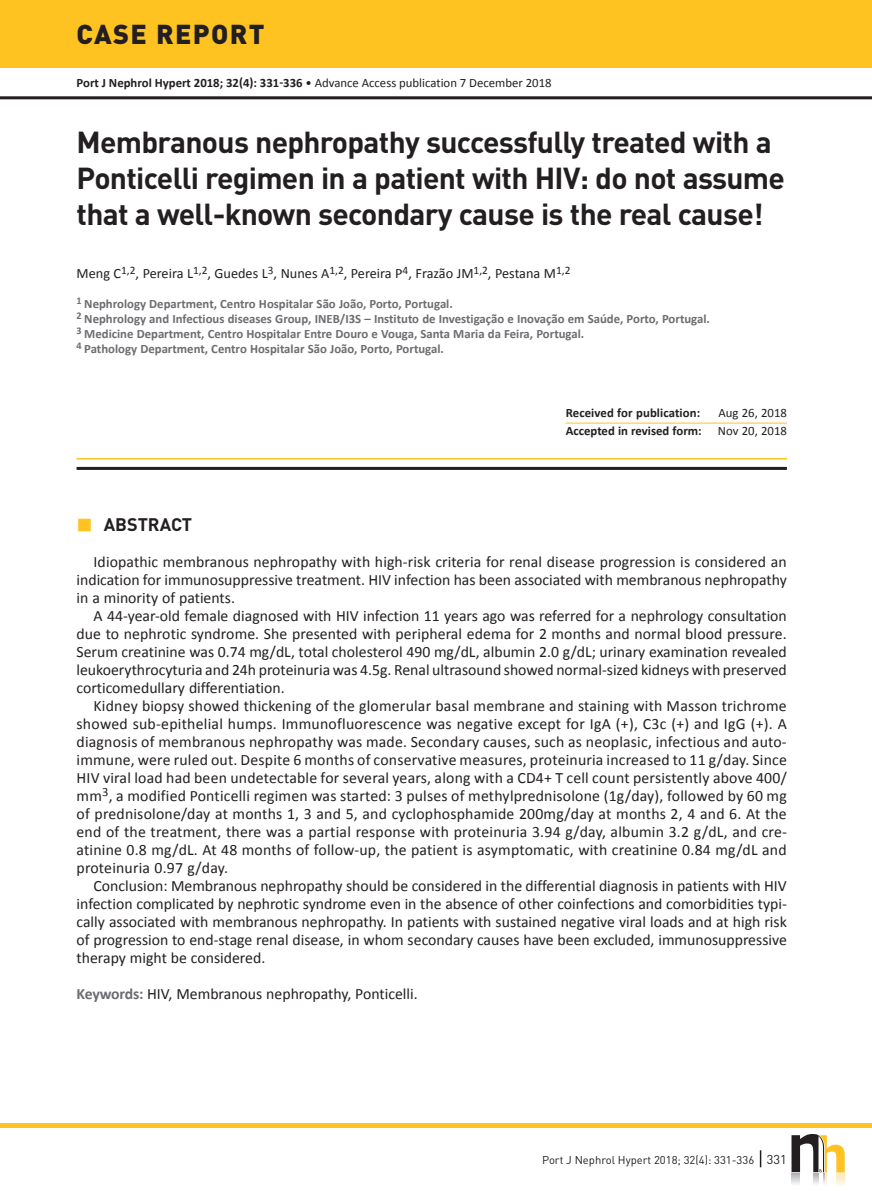
<style>
.page{position:relative;width:872px;height:1191px;background:#fff}
.page>*{position:absolute;margin:0;border:0;box-sizing:border-box;transform-origin:0 0}
.t1{font:700 30px/36px "DIN";letter-spacing:-.025em;color:#231f20}
.t2{font:900 27px "DIN";letter-spacing:.05em;color:#231f20}
.t3{font:700 18px "DIN";color:#231f20}
.t4{font:15.75px/18px "Calibri";color:#231f20;text-align:justify}
.t5{font:14.25px "Calibri";color:#231f20}
.t6{font:700 12.75px/15px "Calibri";color:#6c6d70}
.t7{font:12.75px "Calibri";color:#231f20}
.t8{font:700 12.75px "Calibri";color:#231f20}
.t9{font:11.25px "DIN";color:#231f20}
.s1{font-weight:700}
.s2{font-weight:700;color:#6c6d70}
.s3{font-size:12.75px}
</style>
<div class="page">
<hr style="left:0;top:96px;width:872px;height:3px;background:#231f20">
<hr style="left:0;top:1123px;width:872px;height:4px;background:#fec221">
<svg style="left:760px;top:1150px;width:1px;height:17px"></svg>
<div style="left:0;top:0;width:872px;height:68px;background:#fec221"></div>
<svg style="left:791px;top:1134px;width:53px;height:51px"></svg>
<hr style="left:77px;top:458px;width:710px;height:1px;background:#fec221">
<hr style="left:77px;top:467px;width:710px;height:3px;background:#231f20">
<hr style="left:566px;top:423px;width:221px;height:1px;background:#fec221">
<h2 class="t2" style="left:77px;top:16px;width:189px">CASE REPORT</h2>
<p class="t7" style="left:77px;top:75px;width:476px"><span class="s1">Port J Nephrol Hypert 2018; 32(4): 331-336</span> • Advance Access publication 7 December 2018</p>
<h1 class="t1" style="left:77px;top:123px;width:710px">Membranous nephropathy successfully treated with a<br>Ponticelli regimen in a patient with HIV: do not assume that a well-known secondary cause is the real cause!</h1>
<p class="t5" style="left:77px;top:265px;width:495px">Meng C<sup>1,2</sup>, Pereira L<sup>1,2</sup>, Guedes L<sup>3</sup>, Nunes A<sup>1,2</sup>, Pereira P<sup>4</sup>, Frazão JM<sup>1,2</sup>, Pestana M<sup>1,2</sup></p>
<p class="t6" style="left:77px;top:296px;width:635px"><sup>1</sup> Nephrology Department, Centro Hospitalar São João, Porto, Portugal.<br><sup>2</sup> Nephrology and Infectious diseases Group, INEB/I3S – Instituto de Investigação e Inovação em Saúde, Porto, Portugal.<br><sup>3</sup> Medicine Department, Centro Hospitalar Entre Douro e Vouga, Santa Maria da Feira, Portugal.<br><sup>4</sup> Pathology Department, Centro Hospitalar São João, Porto, Portugal.</p>
<p class="t8" style="left:566px;top:405px;width:136px">Received for publication:</p>
<p class="t7" style="left:718px;top:405px;width:70px">Aug 26, 2018</p>
<p class="t8" style="left:566px;top:423px;width:137px">Accepted in revised form:</p>
<p class="t7" style="left:718px;top:423px;width:70px">Nov 20, 2018</p>
<p class="t3" style="left:104px;top:513px;width:90px">ABSTRACT</p>
<p class="t4" style="left:77px;top:552px;width:712px;text-indent:17px">Idiopathic membranous nephropathy with high-risk criteria for renal disease progression is considered an indication for immunosuppressive treatment. HIV infection has been associated with membranous nephropathy in a minority of patients.</p>
<p class="t4" style="left:77px;top:606px;width:712px;text-indent:17px">A 44-year-old female diagnosed with HIV infection 11 years ago was referred for a nephrology consultation due to nephrotic syndrome. She presented with peripheral edema for 2 months and normal blood pressure.<br>Serum creatinine was 0.74 mg/dL, total cholesterol 490 mg/dL, albumin 2.0 g/dL; urinary examination revealed leukoerythrocyturia and 24h proteinuria was 4.5g. Renal ultrasound showed normal-sized kidneys with preserved corticomedullary differentiation.</p>
<p class="t4" style="left:77px;top:696px;width:712px;text-indent:17px">Kidney biopsy showed thickening of the glomerular basal membrane and staining with Masson trichrome showed sub-epithelial humps. Immunofluorescence was negative except for IgA (+), C3c (+) and IgG (+). A diagnosis of membranous nephropathy was made. Secondary causes, such as neoplasic, infectious and auto&shy;immune, were ruled out. Despite 6 months of conservative measures, proteinuria increased to 11 g/day. Since HIV viral load had been undetectable for several years, along with a CD4+ T cell count persistently above 400/ mm<sup>3</sup>, a modified Ponticelli regimen was started: 3 pulses of methylprednisolone (1g/day), followed by 60 mg of prednisolone/day at months 1, 3 and 5, and cyclophosphamide 200mg/day at months 2, 4 and 6. At the end of the treatment, there was a partial response with proteinuria 3.94 g/day, albumin 3.2 g/dL, and cre&shy;atinine 0.8 mg/dL. At 48 months of follow-up, the patient is asymptomatic, with creatinine 0.84 mg/dL and proteinuria 0.97 g/day.</p>
<p class="t4" style="left:77px;top:876px;width:712px;text-indent:17px">Conclusion: Membranous nephropathy should be considered in the differential diagnosis in patients with HIV infection complicated by nephrotic syndrome even in the absence of other coinfections and comorbidities typi&shy;cally associated with membranous nephropathy. In patients with sustained negative viral loads and at high risk of progression to end-stage renal disease, in whom secondary causes have been excluded, immunosuppressive therapy might be considered.</p>
<p class="t4" style="left:77px;top:984px;width:343px"><span class="s2">Keywords:</span> HIV, Membranous nephropathy, Ponticelli.</p>
<p class="t9" style="left:542px;top:1152px;width:246px">Port J Nephrol Hypert 2018; 32(4): 331-336 <span class="s3">331</span></p>
</div>
